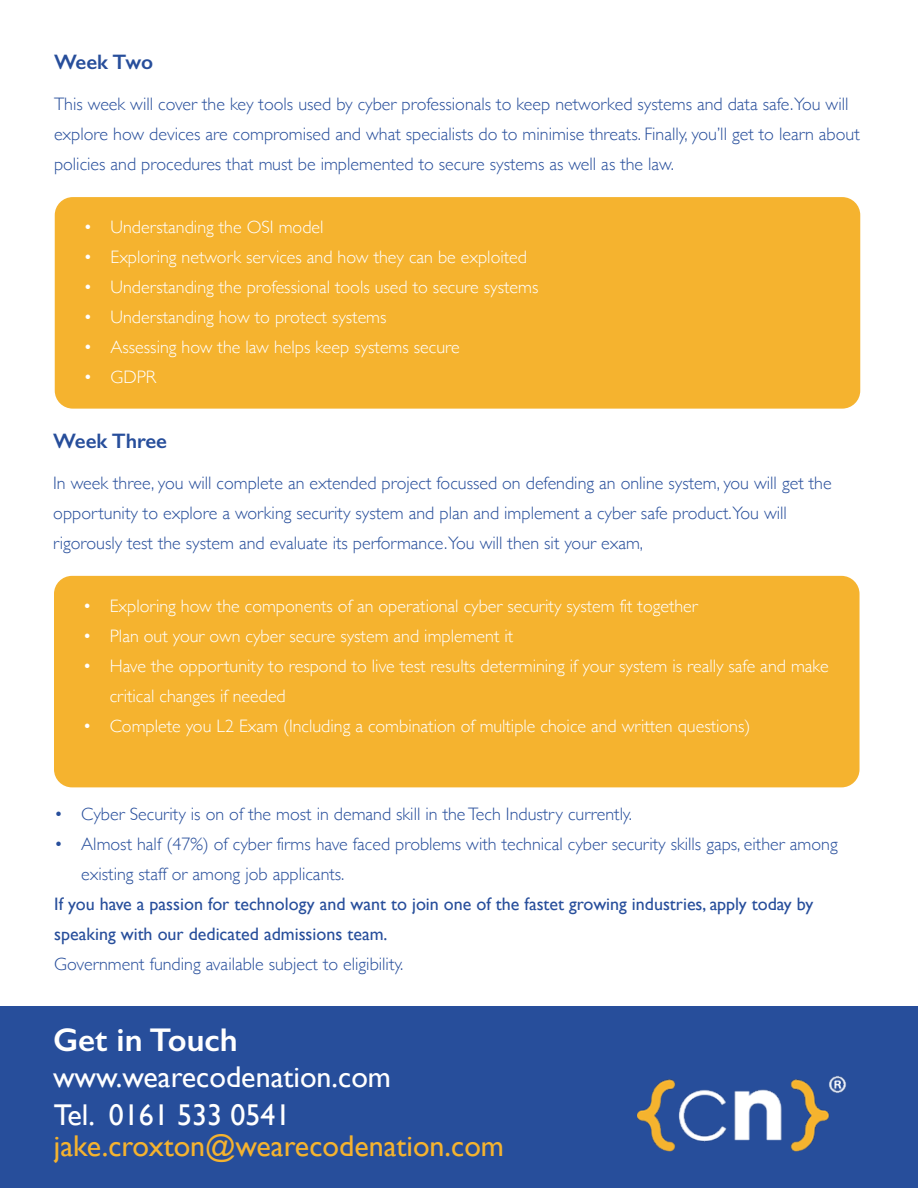
<style>
.page{position:relative;width:918px;height:1188px;background:#fff}
.page>*{position:absolute;margin:0;border:0;box-sizing:border-box;transform-origin:0 0}
.t1{font:600 33px "Gill Sans";color:#fff}
.t2{font:30px "Gill Sans";color:#fff}
.t3{font:30px "Gill Sans";color:#f5b32f}
.t4{font:600 21px "Gill Sans";color:#274e9b}
.t5{font:300 18px/30px "Gill Sans";color:#274e9b}
.t6{font:300 18px/30px "Gill Sans";color:#fff}
.t7{font:18px/30px "Gill Sans";color:#274e9b}
</style>
<div class="page">
<div style="left:0;top:1006px;width:918px;height:182px;background:#274e9b"></div>
<img style="left:638px;top:1075px;width:209px;height:77px">
<div style="left:55px;top:197px;width:805px;height:212px;background:#f5b32f;border-radius:18px"></div>
<div style="left:54px;top:576px;width:806px;height:211px;background:#f5b32f;border-radius:18px"></div>
<p class="t4" style="left:54px;top:49px;width:101px">Week Two</p>
<p class="t5" style="left:54px;top:88px;width:807px">This week will cover the key tools used by cyber professionals to keep networked systems and data safe.You will explore how devices are compromised and what specialists do to minimise threats. Finally, you’ll get to learn about policies and procedures that must be implemented to secure systems as well as the law.</p>
<p class="t6" style="left:84px;top:211px;width:241px">• Understanding the OSI model</p>
<p class="t6" style="left:84px;top:241px;width:445px">• Exploring network services and how they can be exploited</p>
<p class="t6" style="left:84px;top:271px;width:456px">• Understanding the professional tools used to secure systems</p>
<p class="t6" style="left:84px;top:301px;width:305px">• Understanding how to protect systems</p>
<p class="t6" style="left:84px;top:331px;width:378px">• Assessing how the law helps keep systems secure</p>
<p class="t6" style="left:84px;top:361px;width:74px">• GDPR</p>
<p class="t4" style="left:53px;top:428px;width:115px">Week Three</p>
<p class="t5" style="left:53px;top:467px;width:780px">In week three, you will complete an extended project focussed on defending an online system, you will get the opportunity to explore a working security system and plan and implement a cyber safe product.You will rigorously test the system and evaluate its performance.You will then sit your exam,</p>
<p class="t6" style="left:83px;top:590px;width:617px">• Exploring how the components of an operational cyber security system fit together</p>
<p class="t6" style="left:83px;top:620px;width:432px">• Plan out your own cyber secure system and implement it</p>
<p class="t6" style="left:110px;top:650px;width:720px;text-indent:-27px">• Have the opportunity to respond to live test results determining if your system is really safe and make critical changes if needed</p>
<p class="t6" style="left:83px;top:710px;width:669px">• Complete you L2 Exam (Including a combination of multiple choice and written questions)</p>
<p class="t5" style="left:54px;top:798px;width:579px">• Cyber Security is on of the most in demand skill in the Tech Industry currently.</p>
<p class="t5" style="left:81px;top:828px;width:758px;text-indent:-27px">• Almost half (47%) of cyber firms have faced problems with technical cyber security skills gaps, either among existing staff or among job applicants.</p>
<p class="t7" style="left:54px;top:888px;width:761px">If you have a passion for technology and want to join one of the fastet growing industries, apply today by speaking with our dedicated admissions team.</p>
<p class="t5" style="left:54px;top:948px;width:351px">Government funding available subject to eligibility.</p>
<h1 class="t1" style="left:53px;top:1020px;width:186px">Get in Touch</h1>
<h2 class="t2" style="left:53px;top:1060px;width:340px">www.wearecodenation.com</h2>
<h2 class="t2" style="left:54px;top:1097px;width:238px">Tel. 0161 533 0541</h2>
<h2 class="t3" style="left:54px;top:1128px;width:452px">jake.croxton@wearecodenation.com</h2>
</div>
